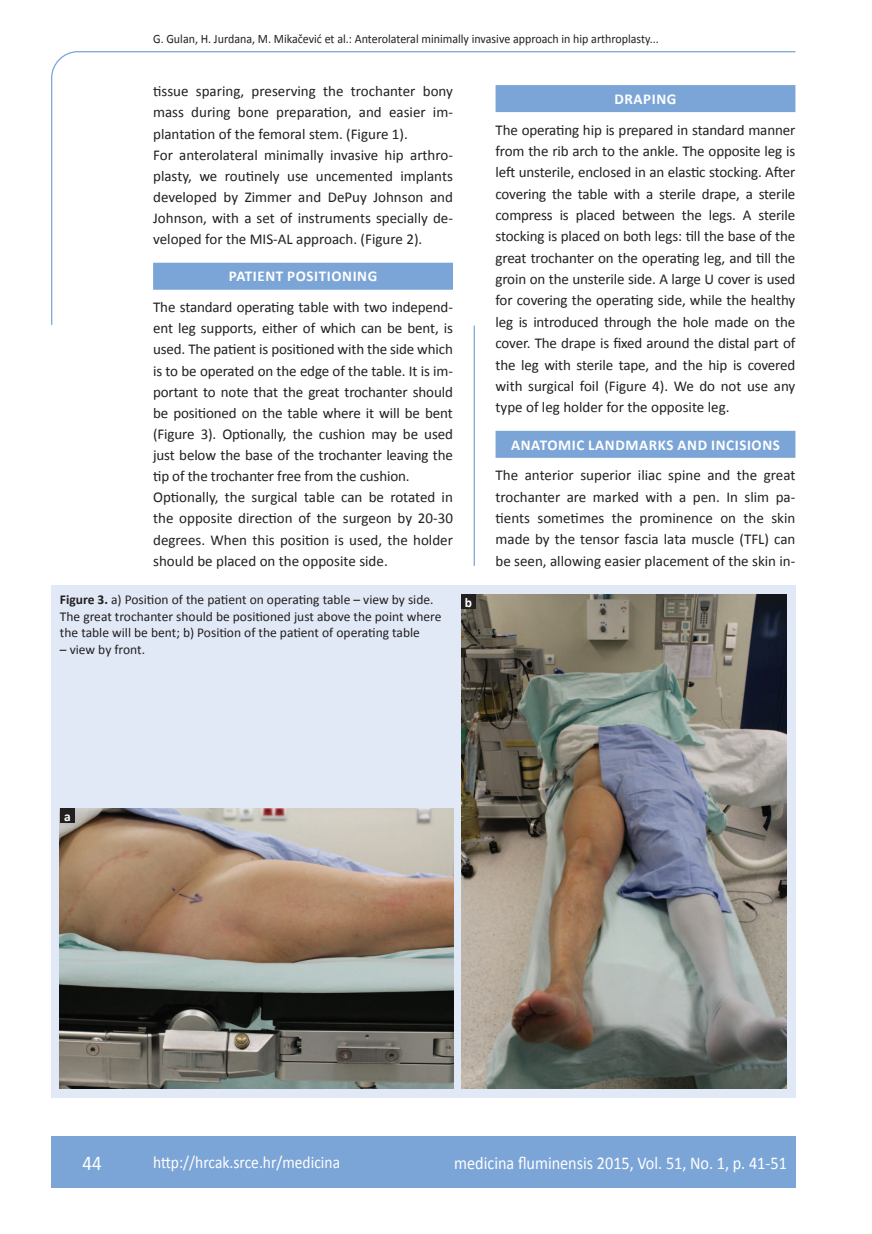
<style>
.page{position:relative;width:872px;height:1234px;background:#fff}
.page>*{position:absolute;margin:0;border:0;box-sizing:border-box;transform-origin:0 0}
.t1{font:21px "Calibri";color:#fff;scale:.9 1}
.t2{font:18px "Calibri";color:#fff;scale:.9 1}
.t3{font:17.25px "Calibri";color:#fff;scale:.9 1}
.t4{font:15px/21.1px "Calibri";color:#231f20}
.t5{font:700 15px "Calibri";letter-spacing:.04em;color:#fff}
.t6{font:13.5px/16.5px "Calibri";color:#231f20}
.t7{font:700 13.5px "Calibri";color:#fff}
.t8{font:12.75px "Calibri";color:#231f20;scale:.94 1}
.s1{font-weight:700}
</style>
<div class="page">
<svg style="left:51px;top:51px;width:745px;height:274px"></svg>
<hr style="left:473px;top:325px;width:2px;height:240px;background:#7ca5d7">
<div style="left:51px;top:1135px;width:744px;height:51px;background:#7ca5d7"></div>
<div style="left:51px;top:585px;width:744px;height:512px;background:#e1e9f6"></div>
<img style="left:60px;top:808px;width:393px;height:280px">
<img style="left:461px;top:594px;width:326px;height:494px">
<div style="left:153px;top:263px;width:300px;height:27px;background:#7ca5d7"></div>
<div style="left:495px;top:85px;width:300px;height:27px;background:#7ca5d7"></div>
<div style="left:495px;top:430px;width:300px;height:27px;background:#7ca5d7"></div>
<div style="left:60px;top:808px;width:15px;height:14px;background:#231f20"></div>
<div style="left:461px;top:594px;width:15px;height:15px;background:#231f20"></div>
<p class="t8" style="left:153px;top:30px;width:539px">G. Gulan, H. Jurdana, M. Mikačević et al.: Anterolateral minimally invasive approach in hip arthroplasty...</p>
<p class="t4" style="left:153px;top:80px;width:301px">tissue sparing, preserving the trochanter bony mass during bone preparation, and easier im&shy;plantation of the femoral stem. (Figure 1).<br>For anterolateral minimally invasive hip arthro&shy;plasty, we routinely use uncemented implants developed by Zimmer and DePuy Johnson and Johnson, with a set of instruments specially de&shy;veloped for the MIS-AL approach. (Figure 2).</p>
<p class="t5" style="left:229px;top:267px;width:150px">PATIENT POSITIONING</p>
<p class="t4" style="left:153px;top:296px;width:301px">The standard operating table with two independ&shy;ent leg supports, either of which can be bent, is used. The patient is positioned with the side which is to be operated on the edge of the table. It is im&shy;portant to note that the great trochanter should be positioned on the table where it will be bent (Figure 3). Optionally, the cushion may be used just below the base of the trochanter leaving the tip of the trochanter free from the cushion.<br>Optionally, the surgical table can be rotated in the opposite direction of the surgeon by 20-30 degrees. When this position is used, the holder should be placed on the opposite side.</p>
<p class="t6" style="left:60px;top:590px;width:383px"><span class="s1">FIGURE 3.</span> a) Position of the patient on operating table – view by side.<br>The great trochanter should be positioned just above the point where the table will be bent; b) Position of the patient of operating table</p>
<p class="t6" style="left:60px;top:640px;width:87px">– view by front.</p>
<p class="t7" style="left:465px;top:593px;width:9px">B</p>
<p class="t5" style="left:614px;top:90px;width:63px">DRAPING</p>
<p class="t4" style="left:495px;top:118px;width:301px;text-align:justify">The operating hip is prepared in standard manner from the rib arch to the ankle. The opposite leg is left unsterile, enclosed in an elastic stocking. After covering the table with a sterile drape, a sterile compress is placed between the legs. A sterile stocking is placed on both legs: till the base of the great trochanter on the operating leg, and till the groin on the unsterile side. A large U cover is used for covering the operating side, while the healthy leg is introduced through the hole made on the cover. The drape is fixed around the distal part of the leg with sterile tape, and the hip is covered with surgical foil (Figure 4). We do not use any type of leg holder for the opposite leg.</p>
<p class="t5" style="left:511px;top:435px;width:270px">ANATOMIC LANDMARKS AND INCISIONS</p>
<p class="t4" style="left:495px;top:464px;width:301px;text-align:justify">The anterior superior iliac spine and the great trochanter are marked with a pen. In slim pa&shy;tients sometimes the prominence on the skin made by the tensor fascia lata muscle (TFL) can be seen, allowing easier placement of the skin in-</p>
<p class="t7" style="left:64px;top:807px;width:8px">A</p>
<h1 class="t1" style="left:82px;top:1149px;width:23px">44</h1>
<p class="t3" style="left:153px;top:1150px;width:209px">http://hrcak.srce.hr/medicina</p>
<p class="t2" style="left:454px;top:1151px;width:371px">medicina fluminensis 2015, Vol. 51, No. 1, p. 41-51</p>
</div>
